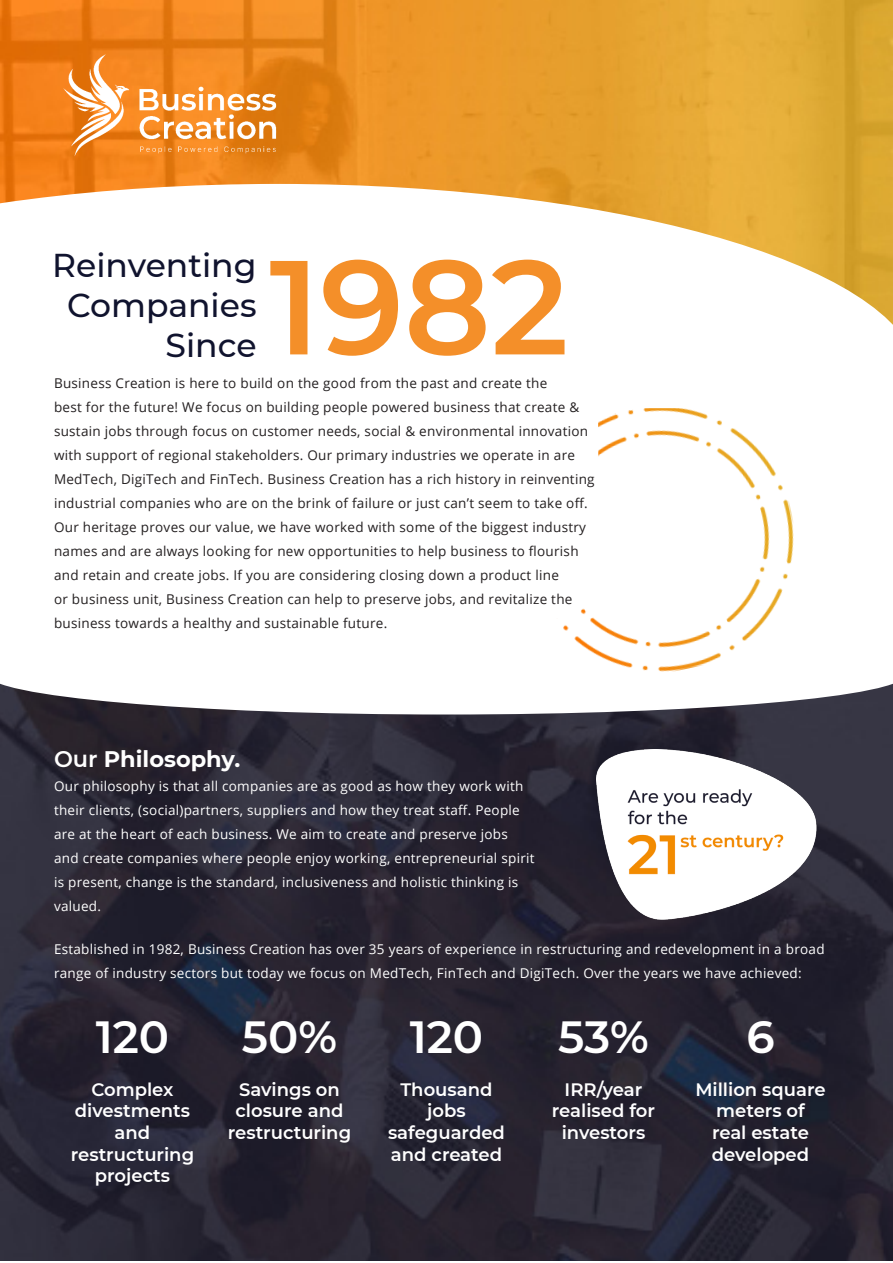
<style>
.page{position:relative;width:893px;height:1263px;background:#fff}
.page>*{position:absolute;margin:0;border:0;box-sizing:border-box;transform-origin:0 0}
.t1{font:600 133.5px "Montserrat";color:#f48f29}
.t2{font:600 45px "Montserrat";color:#fff}
.t3{font:500 33px "Montserrat";color:#10132e}
.t4{font:700 22.5px "Montserrat";color:#fff}
.t5{font:600 18px/21.6px "Montserrat";color:#fff;text-align:center}
.t6{font:13.5px/24px "Open Sans";letter-spacing:.02em;color:#231f20}
.t7{font:13.5px/24px "Open Sans";letter-spacing:.02em;color:#fff}
.s1{font-weight:600}
</style>
<div class="page">
<img style="left:1px;top:0;width:892px;height:184px">
<svg style="left:0;top:184px;width:893px;height:141px"></svg>
<img style="left:0;top:714px;width:893px;height:546px">
<img style="left:63px;top:54px;width:214px;height:103px">
<img style="left:599px;top:408px;width:195px;height:264px">
<svg style="left:563px;top:421px;width:36px;height:236px"></svg>
<svg style="left:0;top:683px;width:893px;height:31px"></svg>
<img style="left:597px;top:750px;width:221px;height:171px">
<p class="t3" style="left:52px;top:243px;width:206px">Reinventing</p>
<p class="t3" style="left:67px;top:282px;width:191px">Companies</p>
<p class="t3" style="left:165px;top:322px;width:93px">Since</p>
<p class="t1" style="left:269px;top:212px;width:301px">1982</p>
<p class="t6" style="left:54px;top:371px;width:495px">Business Creation is here to build on the good from the past and create the</p>
<p class="t6" style="left:54px;top:395px;width:542px">best for the future! We focus on building people powered business that create &amp; sustain jobs through focus on customer needs, social &amp; environmental innovation with support of regional stakeholders. Our primary industries we operate in are MedTech, DigiTech and FinTech. Business Creation has a rich history in reinventing industrial companies who are on the brink of failure or just can’t seem to take off.<br>Our heritage proves our value, we have worked with some of the biggest industry names and are always looking for new opportunities to help business to flourish and retain and create jobs. If you are considering closing down a product line<br>or business unit, Business Creation can help to preserve jobs, and revitalize the business towards a healthy and sustainable future.</p>
<p class="t4" style="left:54px;top:743px;width:188px"><span class="s1">Our</span> Philosophy.</p>
<p class="t7" style="left:54px;top:773px;width:482px">Our philosophy is that all companies are as good as how they work with their clients, (social)partners, suppliers and how they treat staff. People are at the heart of each business. We aim to create and preserve jobs and create companies where people enjoy working, entrepreneurial spirit is present, change is the standard, inclusiveness and holistic thinking is valued.</p>
<p class="t7" style="left:54px;top:937px;width:772px">Established in 1982, Business Creation has over 35 years of experience in restructuring and redevelopment in a broad range of industry sectors but today we focus on MedTech, FinTech and DigiTech. Over the years we have achieved:</p>
<p class="t2" style="left:96px;top:1005px;width:75px">120</p>
<p class="t5" style="left:71px;top:1078px;width:125px">Complex divestments and restructuring projects</p>
<p class="t2" style="left:242px;top:1005px;width:97px">50%</p>
<p class="t5" style="left:228px;top:1078px;width:125px">Savings on closure and restructuring</p>
<p class="t2" style="left:410px;top:1005px;width:75px">120</p>
<p class="t5" style="left:388px;top:1078px;width:118px">Thousand jobs safeguarded and created</p>
<p class="t2" style="left:558px;top:1005px;width:92px">53%</p>
<p class="t5" style="left:552px;top:1078px;width:105px">IRR/year realised for investors</p>
<p class="t2" style="left:746px;top:1005px;width:30px">6</p>
<p class="t5" style="left:695px;top:1078px;width:132px">Million square meters of<br>real estate developed</p>
</div>
